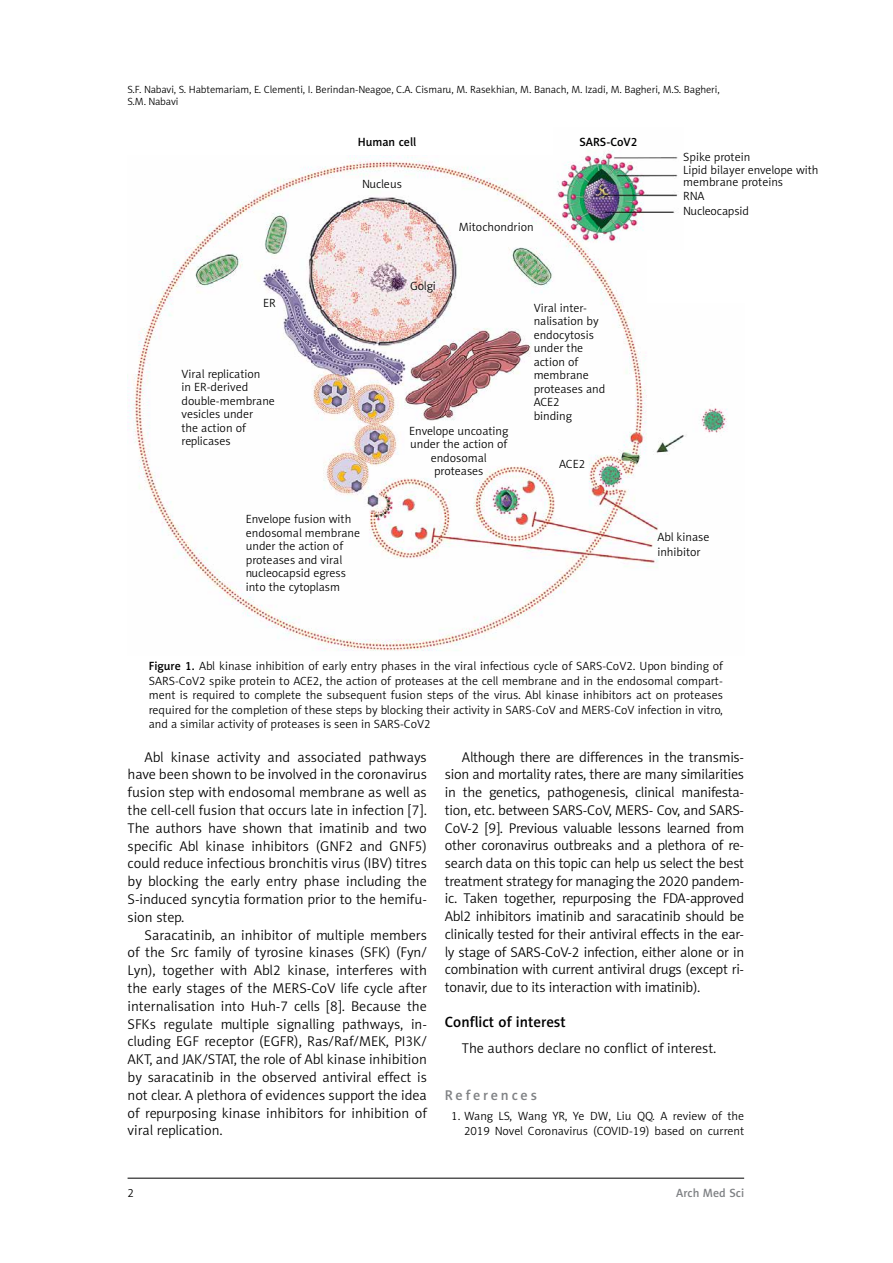
<style>
.page{position:relative;width:893px;height:1263px;background:#fff}
.page>*{position:absolute;margin:0;border:0;box-sizing:border-box;transform-origin:0 0}
.t1{font:15px "Naomi Sans EFN Medium";color:#000}
.t2{font:14.25px/17.9px "Naomi Sans EFN Light";color:#000;text-align:justify}
.t3{font:14.25px "Naomi Sans EFN Medium";letter-spacing:.195em;color:#808285}
.t4{font:12px/13.5px "Naomi Sans EFN Light";color:#000}
.t5{font:12px "Naomi Sans EFN Medium";color:#000}
.t6{font:12px "Naomi Sans EFN Medium";color:#808285}
.t7{font:10.5px/12.6px "Naomi Sans EFN Light";letter-spacing:-.005em;color:#000}
.s1{font-family:"Naomi Sans EFN Medium"}
</style>
<div class="page">
<hr style="left:128px;top:1178px;width:616px;height:1px;background:#000">
<img style="left:129px;top:155px;width:599px;height:496px">
<div style="left:647px;top:141px;width:150px;height:162px;background:#fff"></div>
<img style="left:554px;top:150px;width:124px;height:99px">
<p class="t7" style="left:128px;top:83px;width:594px">S.F. Nabavi, S. Habtemariam, E. Clementi, I. Berindan-Neagoe, C.A. Cismaru, M. Rasekhian, M. Banach, M. Izadi, M. Bagheri, M.S. Bagheri,<br>S.M. Nabavi</p>
<p class="t4" style="left:263px;top:296px;width:14px">ER</p>
<p class="t4" style="left:182px;top:367px;width:95px">Viral replication<br>in ER-derived double-membrane vesicles under<br>the action of replicases</p>
<p class="t5" style="left:358px;top:135px;width:60px">Human cell</p>
<p class="t4" style="left:362px;top:178px;width:41px">Nucleus</p>
<p class="t4" style="left:410px;top:279px;width:27px">Golgi</p>
<p class="t4" style="left:459px;top:220px;width:76px">Mitochondrion</p>
<p class="t5" style="left:579px;top:135px;width:60px">SARS-CoV2</p>
<p class="t4" style="left:534px;top:301px;width:73px">Viral inter&shy;nalisation by endocytosis under the action of membrane proteases and<br>ACE2<br>binding</p>
<p class="t4" style="left:409px;top:424px;width:100px;text-align:center">Envelope uncoating under the action of endosomal proteases</p>
<p class="t4" style="left:559px;top:457px;width:28px">ACE2</p>
<p class="t4" style="left:246px;top:512px;width:116px">Envelope fusion with endosomal membrane under the action of proteases and viral nucleocapsid egress into the cytoplasm</p>
<p class="t4" style="left:683px;top:150px;width:137px">Spike protein<br>Lipid bilayer envelope with</p>
<p class="t4" style="left:683px;top:176px;width:101px">membrane proteins<br>RNA</p>
<p class="t4" style="left:683px;top:204px;width:67px">Nucleocapsid</p>
<p class="t4" style="left:657px;top:530px;width:54px;line-height:15px">Abl kinase inhibitor</p>
<p class="t4" style="left:149px;top:659px;width:576px;line-height:14.4px;text-align:justify"><span class="s1">Figure 1.</span> Abl kinase inhibition of early entry phases in the viral infectious cycle of SARS-CoV2. Upon binding of SARS-CoV2 spike protein to ACE2, the action of proteases at the cell membrane and in the endosomal compart&shy;ment is required to complete the subsequent fusion steps of the virus. Abl kinase inhibitors act on proteases required for the completion of these steps by blocking their activity in SARS-CoV and MERS-CoV infection in vitro, and a similar activity of proteases is seen in SARS-CoV2</p>
<p class="t2" style="left:128px;top:748px;width:301px;text-indent:17px">Abl kinase activity and associated pathways have been shown to be involved in the coronavirus fusion step with endosomal membrane as well as the cell-cell fusion that occurs late in infection [7].<br>The authors have shown that imatinib and two specific Abl kinase inhibitors (GNF2 and GNF5) could reduce infectious bronchitis virus (IBV) titres by blocking the early entry phase including the S-induced syncytia formation prior to the hemifu&shy;sion step.</p>
<p class="t2" style="left:128px;top:926px;width:301px;text-indent:17px">Saracatinib, an inhibitor of multiple members of the Src family of tyrosine kinases (SFK) (Fyn/ Lyn), together with Abl2 kinase, interferes with the early stages of the MERS-CoV life cycle after internalisation into Huh-7 cells [8]. Because the SFKs regulate multiple signalling pathways, in&shy;cluding EGF receptor (EGFR), Ras/Raf/MEK, PI3K/ AKT, and JAK/STAT, the role of Abl kinase inhibition by saracatinib in the observed antiviral effect is not clear. A plethora of evidences support the idea of repurposing kinase inhibitors for inhibition of viral replication.</p>
<p class="t2" style="left:445px;top:748px;width:301px;text-indent:17px">Although there are differences in the transmis&shy;sion and mortality rates, there are many similarities in the genetics, pathogenesis, clinical manifesta&shy;tion, etc. between SARS-CoV, MERS- Cov, and SARS-CoV-2 [9]. Previous valuable lessons learned from other coronavirus outbreaks and a plethora of re&shy;search data on this topic can help us select the best treatment strategy for managing the 2020 pandem&shy;ic. Taken together, repurposing the FDA-approved Abl2 inhibitors imatinib and saracatinib should be clinically tested for their antiviral effects in the ear&shy;ly stage of SARS-CoV-2 infection, either alone or in combination with current antiviral drugs (except ri&shy;tonavir, due to its interaction with imatinib).</p>
<p class="t1" style="left:445px;top:1012px;width:123px">Conflict of interest</p>
<p class="t2" style="left:462px;top:1039px;width:256px">The authors declare no conflict of interest.</p>
<p class="t3" style="left:445px;top:1087px;width:94px">References</p>
<p class="t4" style="left:451px;top:1108px;width:294px;line-height:15.5px;text-align:right">1. Wang LS, Wang YR, Ye DW, Liu QQ. A review of the<br>2019 Novel Coronavirus (COVID-19) based on current</p>
<p class="t4" style="left:128px;top:1186px;width:8px">2</p>
<p class="t6" style="left:676px;top:1186px;width:69px">Arch Med Sci</p>
</div>
